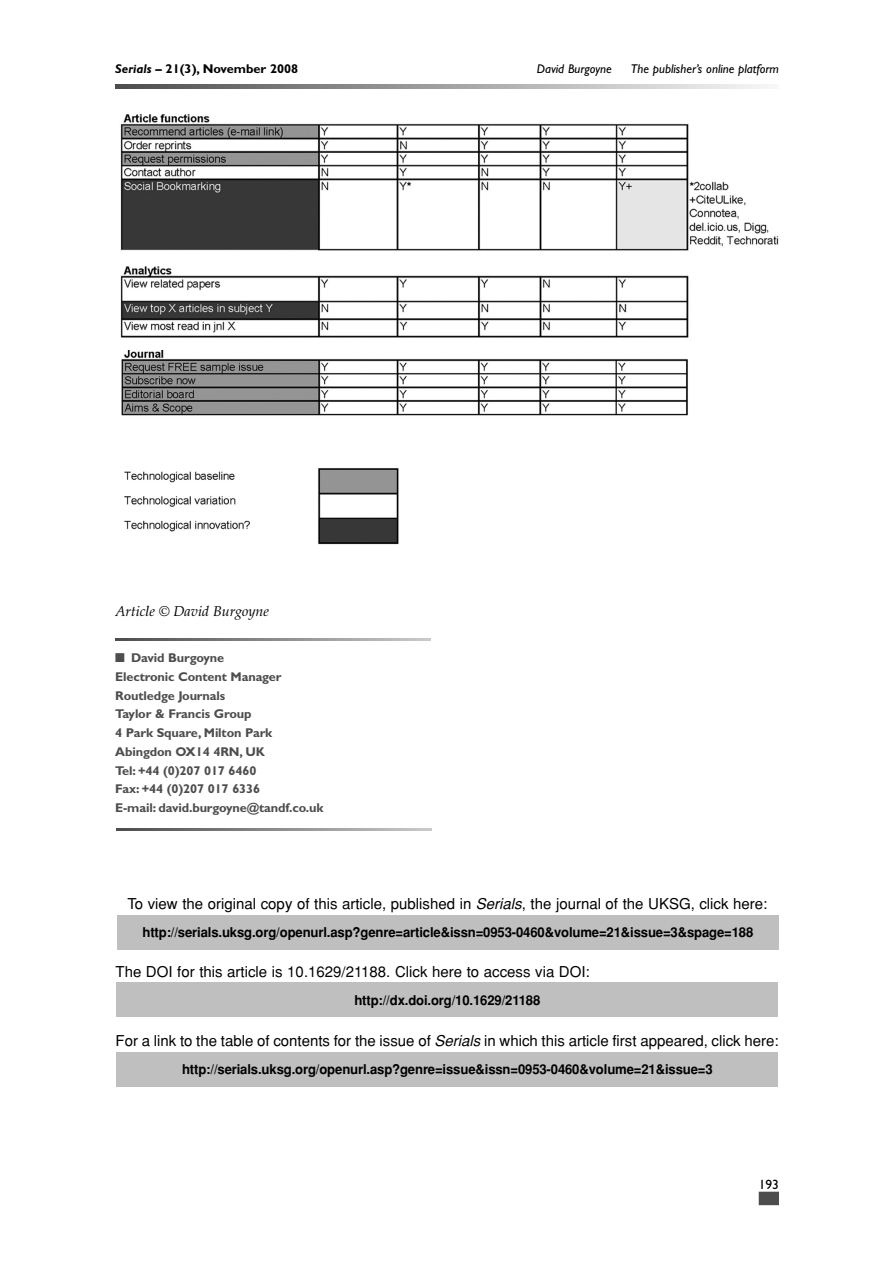
<style>
.page{position:relative;width:893px;height:1263px;background:#fff}
.page>*{position:absolute;margin:0;border:0;box-sizing:border-box;transform-origin:0 0}
.t1{font:15px "Helvetica";color:#000}
.t2{font:italic 14.25px "Palatino";color:#000}
.t3{font:700 13.5px "Helvetica";letter-spacing:-.01em;color:#000}
.t4{font:13.5px "Gill Sans";color:#000}
.t5{font:700 12.75px/18.8px "Gill Sans";letter-spacing:-.01em;color:#4d4d4d}
.t6{font:italic 12.75px "Gill Sans";color:#000}
.t7{font:700 12.75px "Gill Sans";color:#000}
.s1{font-style:italic}
</style>
<div class="page">
<svg style="left:117px;top:829px;width:314px;height:2px"></svg>
<svg style="left:115px;top:638px;width:315px;height:2px"></svg>
<svg style="left:115px;top:85px;width:650px;height:3px;background:#a0a0a0"></svg>
<div style="left:758px;top:1192px;width:21px;height:13px;background:#4d4d4d"></div>
<img style="left:120px;top:114px;width:659px;height:224px">
<div style="left:117px;top:915px;width:661px;height:34px;background:#bfbfbf"></div>
<div style="left:116px;top:1052px;width:662px;height:35px;background:#bfbfbf"></div>
<div style="left:116px;top:983px;width:662px;height:34px;background:#bfbfbf"></div>
<img style="left:121px;top:351px;width:567px;height:194px">
<div style="left:108px;top:431px;width:16px;height:170px;background:#fff"></div>
<p class="t7" style="left:115px;top:64px;width:184px"><span class="s1">Serials</span> – 21(3), November 2008</p>
<p class="t6" style="left:536px;top:64px;width:77px">David Burgoyne</p>
<p class="t6" style="left:631px;top:64px;width:149px">The publisher’s online platform</p>
<p class="t2" style="left:115px;top:606px;width:155px">Article © David Burgoyne</p>
<p class="t5" style="left:115px;top:650px;width:210px">■ David Burgoyne<br>Electronic Content Manager<br>Routledge Journals<br>Taylor &amp; Francis Group<br>4 Park Square, Milton Park<br>Abingdon OX14 4RN, UK<br>Tel: +44 (0)207 017 6460<br>Fax: +44 (0)207 017 6336<br>E-mail: david.burgoyne@tandf.co.uk</p>
<p class="t1" style="left:127px;top:898px;width:641px">To view the original copy of this article, published in <span class="s1">Serials</span>, the journal of the UKSG, click here:</p>
<p class="t3" style="left:142px;top:927px;width:612px">http://serials.uksg.org/openurl.asp?genre=article&amp;issn=0953-0460&amp;volume=21&amp;issue=3&amp;spage=188</p>
<p class="t1" style="left:115px;top:966px;width:475px">The DOI for this article is 10.1629/21188. Click here to access via DOI:</p>
<p class="t3" style="left:354px;top:995px;width:187px">http://dx.doi.org/10.1629/21188</p>
<p class="t1" style="left:115px;top:1035px;width:664px">For a link to the table of contents for the issue of <span class="s1">Serials</span> in which this article first appeared, click here:</p>
<p class="t3" style="left:182px;top:1064px;width:532px">http://serials.uksg.org/openurl.asp?genre=issue&amp;issn=0953-0460&amp;volume=21&amp;issue=3</p>
<p class="t4" style="left:758px;top:1179px;width:22px">193</p>
</div>
